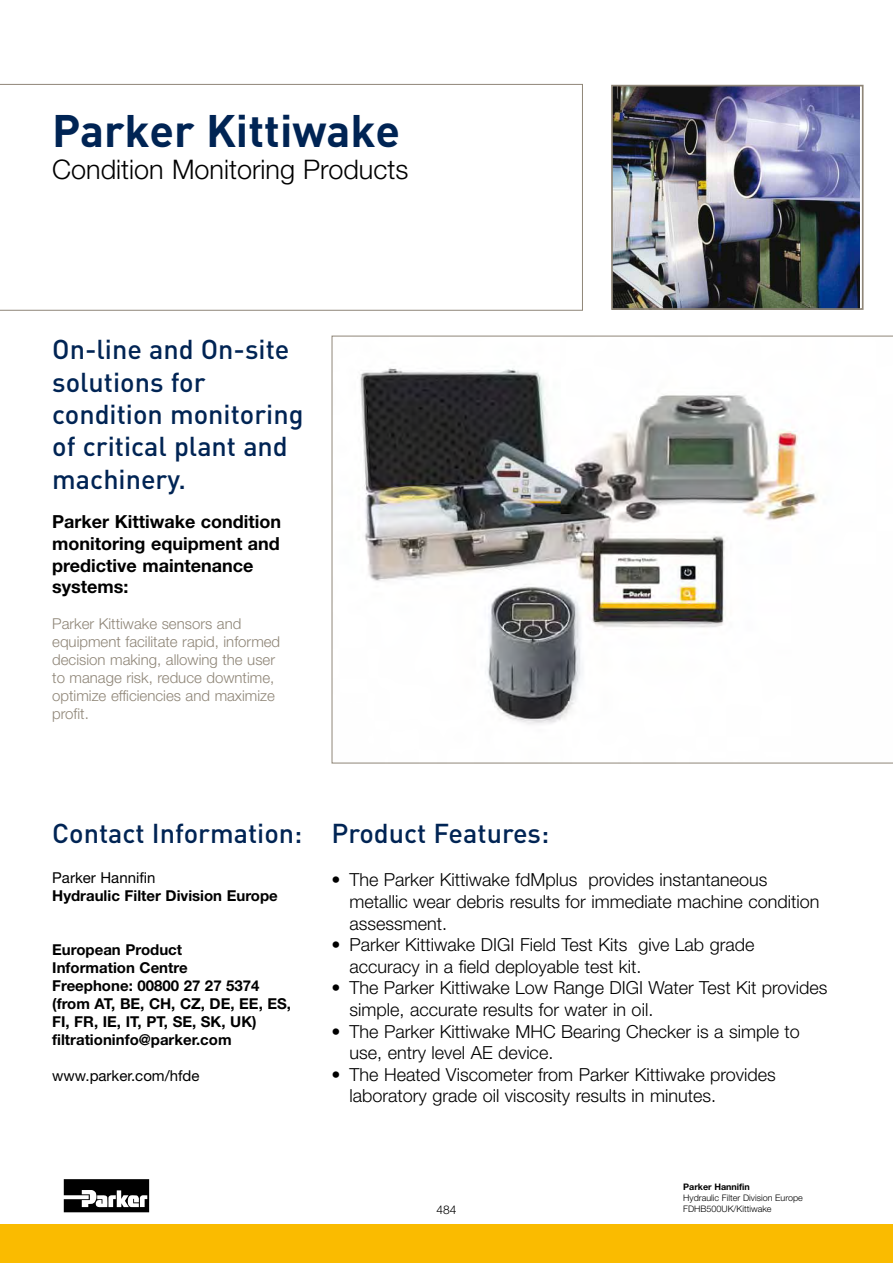
<style>
.page{position:relative;width:893px;height:1263px;background:#fff}
.page>*{position:absolute;margin:0;border:0;box-sizing:border-box;transform-origin:0 0}
.t1{font:700 45px "DINOT";color:#002454}
.t2{font:500 27px/32.4px "DINOT";color:#002454}
.t3{font:300 27px "Helvetica Neue LT Std";color:#000}
.t4{font:300 18px/21.6px "Helvetica Neue LT Std";color:#000}
.t5{font:700 18px/21.6px "Helvetica Neue LT Std";color:#000}
.t6{font:700 15px/18px "Helvetica Neue LT Std";color:#000}
.t7{font:300 15px/18px "Helvetica Neue LT Std";color:#8f8678}
.t8{font:15px "Helvetica Neue LT Std";color:#000}
.t9{font:300 12px "Helvetica Neue LT Std";color:#000}
.t10{font:300 9px/11.2px "Helvetica Neue LT Std";color:#000}
.t11{font:700 9px "Helvetica Neue LT Std";color:#000}
</style>
<div class="page">
<div style="left:0;top:1225px;width:893px;height:38px;background:#fabb00"></div>
<div style="left:64px;top:1179px;width:86px;height:35px;background:#adadad"></div>
<svg style="left:64px;top:1179px;width:85px;height:33px;background:#454545"></svg>
<svg style="left:0;top:84px;width:583px;height:227px"></svg>
<svg style="left:332px;top:336px;width:561px;height:427px"></svg>
<img style="left:614px;top:88px;width:246px;height:219px">
<div style="left:611px;top:85px;width:252px;height:225px;border:2px solid #8f8678"></div>
<h1 class="t1" style="left:52px;top:100px;width:349px">Parker Kittiwake</h1>
<h2 class="t3" style="left:52px;top:153px;width:358px">Condition Monitoring Products</h2>
<h2 class="t2" style="left:52px;top:332px;width:253px">On-line and On-site solutions for condition monitoring of critical plant and machinery.</h2>
<p class="t5" style="left:52px;top:511px;width:230px">Parker Kittiwake condition monitoring equipment and predictive maintenance systems:</p>
<p class="t7" style="left:52px;top:614px;width:229px">Parker Kittiwake sensors and equipment facilitate rapid, informed decision making, allowing the user to manage risk, reduce downtime, optimize efficiencies and maximize profit.</p>
<h2 class="t2" style="left:52px;top:816px;width:252px">Contact Information:</h2>
<p class="t8" style="left:52px;top:869px;width:105px">Parker Hannifin</p>
<p class="t6" style="left:52px;top:886px;width:227px">Hydraulic Filter Division Europe</p>
<p class="t6" style="left:52px;top:940px;width:240px">European Product<br>Information Centre<br>Freephone: 00800 27 27 5374 (from AT, BE, CH, CZ, DE, EE, ES,<br>FI, FR, IE, IT, PT, SE, SK, UK) filtrationinfo@parker.com</p>
<p class="t8" style="left:52px;top:1067px;width:149px">www.parker.com/hfde</p>
<h2 class="t2" style="left:331px;top:816px;width:219px">Product Features:</h2>
<p class="t4" style="left:349px;top:869px;width:471px;text-indent:-18px">• The Parker Kittiwake fdMplus provides instantaneous metallic wear debris results for immediate machine condition assessment.</p>
<p class="t4" style="left:349px;top:933px;width:406px;text-indent:-18px">• Parker Kittiwake DIGI Field Test Kits give Lab grade accuracy in a field deployable test kit.</p>
<p class="t4" style="left:350px;top:977px;width:479px;text-indent:-18px">• The Parker Kittiwake Low Range DIGI Water Test Kit provides simple, accurate results for water in oil.</p>
<p class="t4" style="left:350px;top:1020px;width:452px;text-indent:-18px">• The Parker Kittiwake MHC Bearing Checker is a simple to use, entry level AE device.</p>
<p class="t4" style="left:350px;top:1063px;width:428px;text-indent:-18px">• The Heated Viscometer from Parker Kittiwake provides laboratory grade oil viscosity results in minutes.</p>
<p class="t9" style="left:436px;top:1202px;width:22px">484</p>
<p class="t11" style="left:683px;top:1181px;width:68px">Parker Hannifin</p>
<p class="t10" style="left:683px;top:1192px;width:121px">Hydraulic Filter Division Europe<br>FDHB500UK/Kittiwake</p>
</div>
